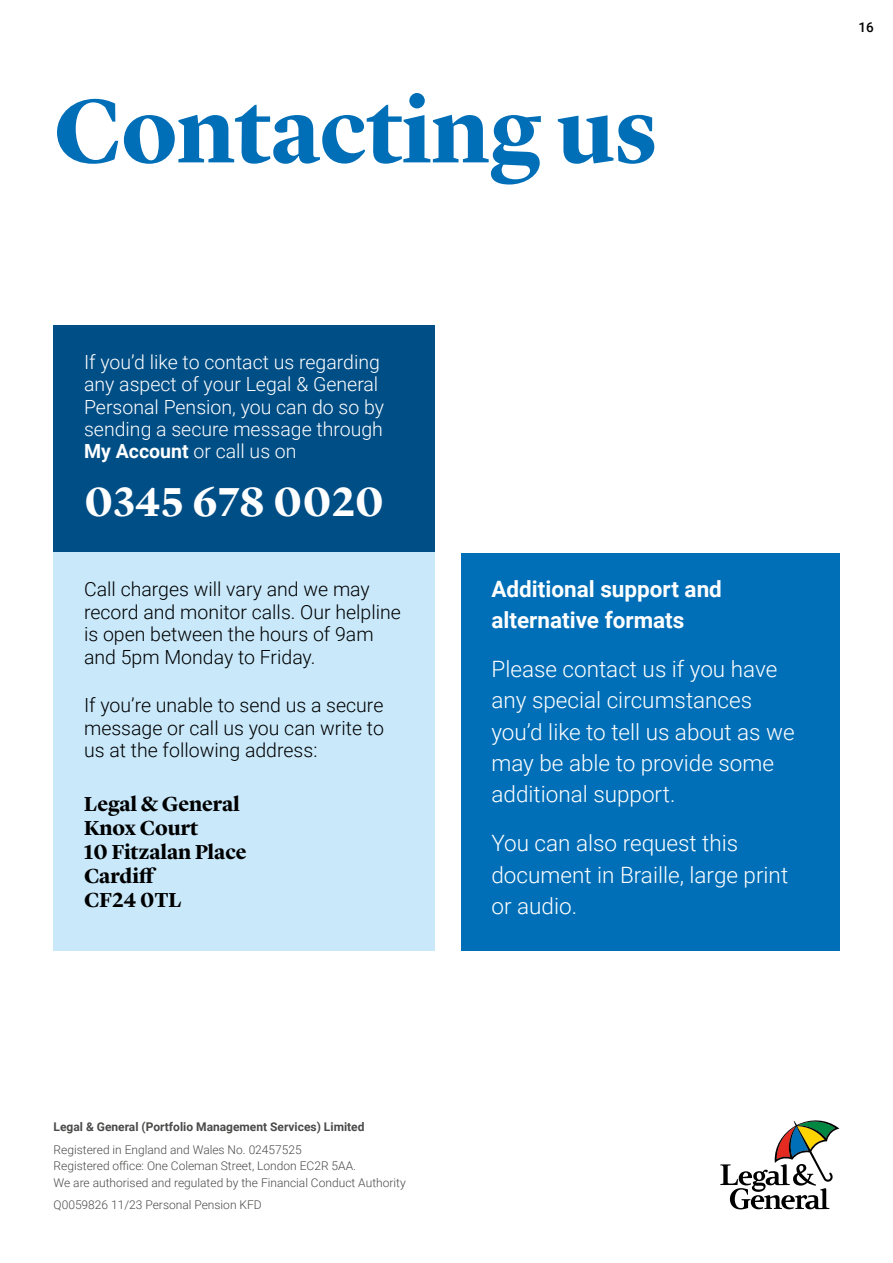
<style>
.page{position:relative;width:893px;height:1263px;background:#fff}
.page>*{position:absolute;margin:0;border:0;box-sizing:border-box;transform-origin:0 0}
.Headline_Primary{font:700 93px "Lyon Display";color:#006fb8}
.Pullout_Phone_Lg_32pt{font:700 42px "Lyon Display";letter-spacing:.01em;color:#fff}
.A_Body_9_12{font:300 22.5px/31.2px "Roboto";color:#fff}
.A_Body_9_12-2{font:700 22.5px/31.2px "Roboto";color:#fff}
.Pullout_Lyon_14pt{font:700 21px/24.2px "Lyon Display";color:#000}
.Pullout_Robo_13{font:300 19.5px/22.4px "Roboto";color:#000}
.Pullout_Robo_13-2{font:300 19.5px/22.4px "Roboto";color:#fff}
.t1{font:500 13.5px "Roboto";color:#000}
.Body_sm_8_11__legal{font:300 12px/16.5px "Roboto";color:#4a4a49}
.Body_sm_8_11__legal-2{font:700 12px "Roboto";color:#4a4a49}
.s1{font-weight:700}
</style>
<div class="page">
<div style="left:54px;top:325px;width:381px;height:228px;background:#004e86"></div>
<div style="left:54px;top:552px;width:381px;height:398px;background:#c9e9fb"></div>
<div style="left:461px;top:553px;width:378px;height:397px;background:#006fb8"></div>
<svg style="left:720px;top:1120px;width:119px;height:89px"></svg>
<p class="Headline_Primary" style="left:54px;top:61px;width:605px">Contacting us</p>
<p class="t1" style="left:858px;top:17px;width:17px">16</p>
<p class="Pullout_Robo_13-2" style="left:84px;top:350px;width:302px">If you’d like to contact us regarding any aspect of your Legal &amp; General<br>Personal Pension, you can do so by sending a secure message through<br><span class="s1">My Account</span> or call us on</p>
<p class="Pullout_Phone_Lg_32pt" style="left:84px;top:470px;width:301px">0345 678 0020</p>
<p class="Pullout_Robo_13" style="left:84px;top:577px;width:318px">Call charges will vary and we may record and monitor calls. Our helpline is open between the hours of 9am and 5pm Monday to Friday.</p>
<p class="Pullout_Robo_13" style="left:84px;top:693px;width:301px;text-align:justify">If you’re unable to send us a secure message or call us you can write to us at the following address:</p>
<p class="Pullout_Lyon_14pt" style="left:84px;top:790px;width:164px">Legal &amp; General<br>Knox Court<br>10 Fitzalan Place<br>Cardiff<br>CF24 0TL</p>
<p class="A_Body_9_12-2" style="left:491px;top:572px;width:232px">Additional support and alternative formats</p>
<p class="A_Body_9_12" style="left:491px;top:653px;width:305px">Please contact us if you have any special circumstances you’d like to tell us about as we may be able to provide some additional support.</p>
<p class="A_Body_9_12" style="left:491px;top:827px;width:298px">You can also request this document in Braille, large print or audio.</p>
<p class="Body_sm_8_11__legal-2" style="left:54px;top:1118px;width:312px">Legal &amp; General (Portfolio Management Services) Limited</p>
<p class="Body_sm_8_11__legal" style="left:54px;top:1140px;width:354px">Registered in England and Wales No. 02457525<br>Registered office: One Coleman Street, London EC2R 5AA.<br>We are authorised and regulated by the Financial Conduct Authority</p>
<p class="Body_sm_8_11__legal" style="left:54px;top:1196px;width:210px">Q0059826 11/23 Personal Pension KFD</p>
</div>
